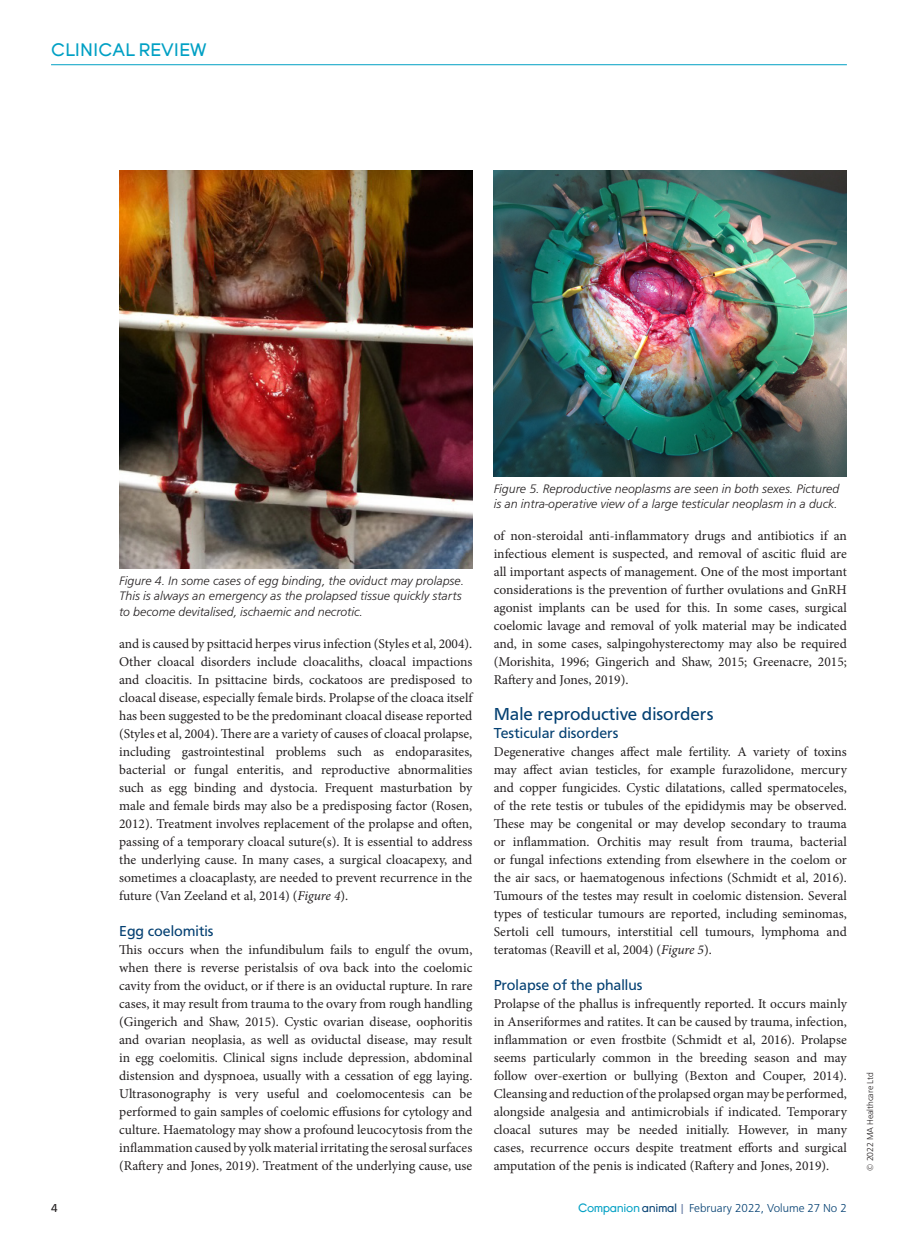
<style>
.page{position:relative;width:915px;height:1242px;background:#fff}
.page>*{position:absolute;margin:0;border:0;box-sizing:border-box;transform-origin:0 0}
.head_A{font:18px "Frutus T";color:#044072}
.t1{font:18px "Young";color:#00a0c4}
.head_B{font:15px "Frutus T";color:#044072}
.body_no_indent{font:13.5px/18px "Minion Pro";color:#231f20;text-align:justify}
.t2{font:italic 300 12.75px/15.3px "Frutus T";color:#231f20}
.t3{font:300 12px "Frutus T";color:#044072}
.t4{font:12px "Frutus T";color:#231f20}
.t5{font:300 9px "Frutus T";letter-spacing:-.01em;color:#231f20}
.s1{font-style:italic}
.s2{font-family:"Young";font-weight:400;color:#00a0c4}
.s3{font-family:"Young";font-weight:400}
.s4{font-weight:400;color:#7185aa}
</style>
<div class="page">
<hr style="left:51px;top:64px;width:795px;height:1px;background:#00a0c4">
<img style="left:119px;top:170px;width:353px;height:398px">
<img style="left:493px;top:171px;width:353px;height:306px">
<h1 class="t1" style="left:51px;top:40px;width:157px">Clinical review</h1>
<p class="t2" style="left:119px;top:573px;width:346px">Figure 4. In some cases of egg binding, the oviduct may prolapse.<br>This is always an emergency as the prolapsed tissue quickly starts to become devitalised, ischaemic and necrotic.</p>
<p class="body_no_indent" style="left:119px;top:635px;width:354px">and is caused by psittacid herpes virus infection (Styles et al, 2004).<br>Other cloacal disorders include cloacaliths, cloacal impactions and cloacitis. In psittacine birds, cockatoos are predisposed to cloacal disease, especially female birds. Prolapse of the cloaca itself has been suggested to be the predominant cloacal disease reported (Styles et al, 2004). There are a variety of causes of cloacal prolapse, including gastrointestinal problems such as endoparasites, bacterial or fungal enteritis, and reproductive abnormalities such as egg binding and dystocia. Frequent masturbation by male and female birds may also be a predisposing factor (Rosen, 2012). Treatment involves replacement of the prolapse and often, passing of a temporary cloacal suture(s). It is essential to address the underlying cause. In many cases, a surgical cloacapexy, and sometimes a cloacaplasty, are needed to prevent recurrence in the future (Van Zeeland et al, 2014) (<span class="s1">Figure 4</span>).</p>
<p class="head_B" style="left:119px;top:922px;width:96px">Egg coelomitis</p>
<p class="body_no_indent" style="left:119px;top:941px;width:354px">This occurs when the infundibulum fails to engulf the ovum, when there is reverse peristalsis of ova back into the coelomic cavity from the oviduct, or if there is an oviductal rupture. In rare cases, it may result from trauma to the ovary from rough handling (Gingerich and Shaw, 2015). Cystic ovarian disease, oophoritis and ovarian neoplasia, as well as oviductal disease, may result in egg coelomitis. Clinical signs include depression, abdominal distension and dyspnoea, usually with a cessation of egg laying.<br>Ultrasonography is very useful and coelomocentesis can be performed to gain samples of coelomic effusions for cytology and culture. Haematology may show a profound leucocytosis from the inflammation caused by yolk material irritating the serosal surfaces (Raftery and Jones, 2019). Treatment of the underlying cause, use</p>
<p class="t2" style="left:493px;top:480px;width:347px">Figure 5. Reproductive neoplasms are seen in both sexes. Pictured is an intra-operative view of a large testicular neoplasm in a duck.</p>
<p class="body_no_indent" style="left:493px;top:527px;width:354px">of non-steroidal anti-inflammatory drugs and antibiotics if an infectious element is suspected, and removal of ascitic fluid are all important aspects of management. One of the most important considerations is the prevention of further ovulations and GnRH agonist implants can be used for this. In some cases, surgical coelomic lavage and removal of yolk material may be indicated and, in some cases, salpingohysterectomy may also be required (Morishita, 1996; Gingerich and Shaw, 2015; Greenacre, 2015; Raftery and Jones, 2019).</p>
<p class="head_A" style="left:493px;top:704px;width:221px">Male reproductive disorders</p>
<p class="head_B" style="left:493px;top:724px;width:126px">Testicular disorders</p>
<p class="body_no_indent" style="left:493px;top:743px;width:354px">Degenerative changes affect male fertility. A variety of toxins may affect avian testicles, for example furazolidone, mercury and copper fungicides. Cystic dilatations, called spermatoceles, of the rete testis or tubules of the epididymis may be observed.<br>These may be congenital or may develop secondary to trauma or inflammation. Orchitis may result from trauma, bacterial or fungal infections extending from elsewhere in the coelom or the air sacs, or haematogenous infections (Schmidt et al, 2016).<br>Tumours of the testes may result in coelomic distension. Several types of testicular tumours are reported, including seminomas, Sertoli cell tumours, interstitial cell tumours, lymphoma and teratomas (Reavill et al, 2004) (<span class="s1">Figure 5</span>).</p>
<p class="head_B" style="left:493px;top:976px;width:150px">Prolapse of the phallus</p>
<p class="body_no_indent" style="left:493px;top:995px;width:354px">Prolapse of the phallus is infrequently reported. It occurs mainly in Anseriformes and ratites. It can be caused by trauma, infection, inflammation or even frostbite (Schmidt et al, 2016). Prolapse seems particularly common in the breeding season and may follow over-exertion or bullying (Bexton and Couper, 2014).<br>Cleansing and reduction of the prolapsed organ may be performed, alongside analgesia and antimicrobials if indicated. Temporary cloacal sutures may be needed initially. However, in many cases, recurrence occurs despite treatment efforts and surgical amputation of the penis is indicated (Raftery and Jones, 2019).</p>
<p class="t4" style="left:51px;top:1200px;width:8px">4</p>
<p class="t3" style="left:578px;top:1200px;width:270px"><span class="s2">Companion</span> <span class="s3">animal</span> <span class="s4">|</span> February 2022, Volume 27 No 2</p>
<p class="t5" style="left:864px;top:1170px;width:100px;rotate:-90deg">© 2022 MA Healthcare Ltd</p>
</div>
